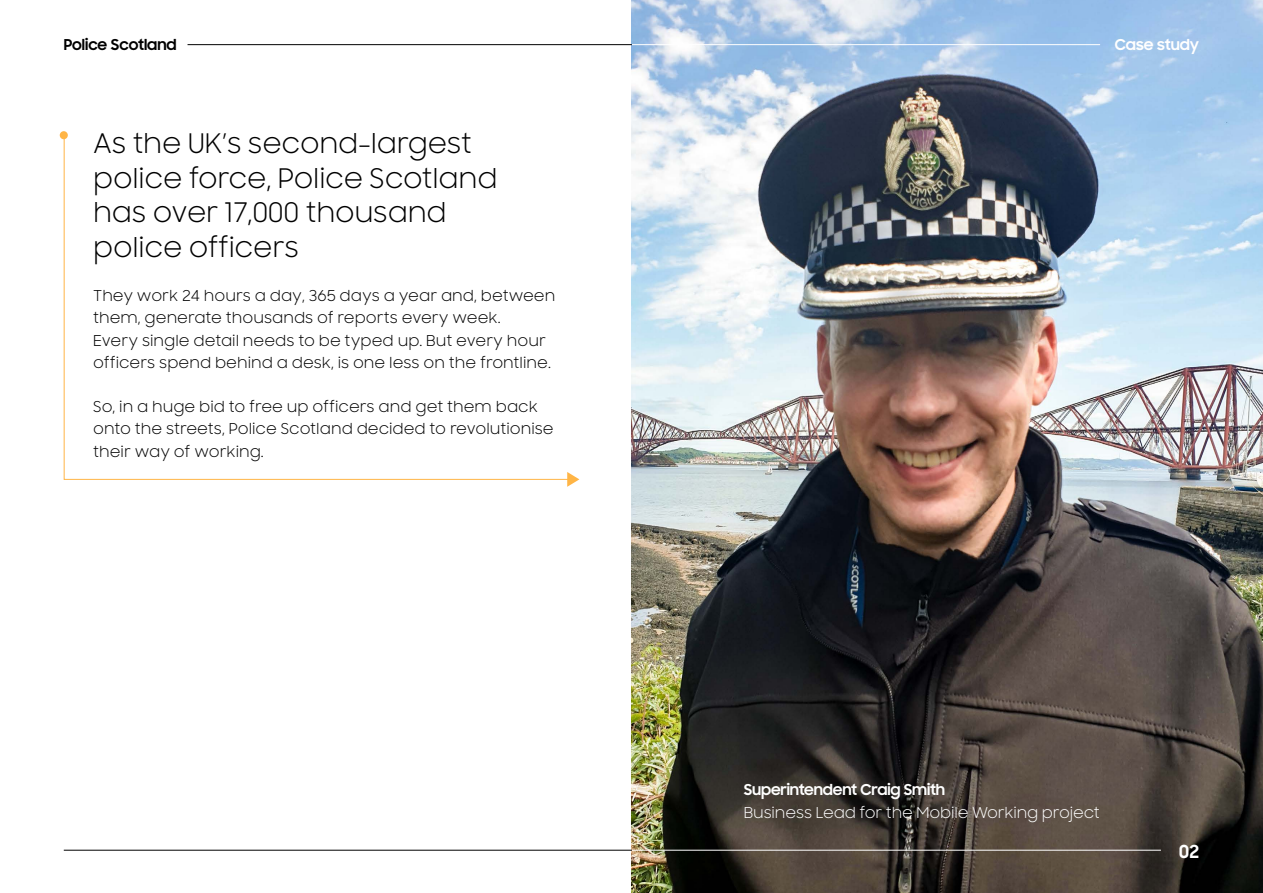
<style>
.page{position:relative;width:1263px;height:893px;background:#fff}
.page>*{position:absolute;margin:0;border:0;box-sizing:border-box;transform-origin:0 0}
.t1{font:27px/34.5px "Samsung Sharp Sans";letter-spacing:-.01em;color:#000}
.t2{font:700 18px "Samsung Sharp Sans";color:#fff}
.t3{font:15px/22.5px "Samsung Sharp Sans";color:#000}
.t4{font:15px "Samsung Sharp Sans";letter-spacing:-.01em;color:#fff}
.t5{font:700 15px "Samsung Sharp Sans";letter-spacing:-.01em;color:#fff}
.t6{font:700 15px "Samsung Sharp Sans";color:#000}
</style>
<div class="page">
<img style="left:632px;top:0;width:631px;height:893px">
<hr style="left:64px;top:850px;width:568px;height:1px;background:#000">
<hr style="left:188px;top:44px;width:444px;height:1px;background:#000">
<hr style="left:632px;top:44px;width:468px;height:1px;background:#fff">
<hr style="left:632px;top:850px;width:529px;height:1px;background:#fff">
<svg style="left:63px;top:137px;width:504px;height:343px"></svg>
<svg style="left:567px;top:472px;width:12px;height:15px"></svg>
<div style="left:60px;top:131px;width:8px;height:8px;background:#ffb546;border-radius:50%"></div>
<p class="t6" style="left:64px;top:33px;width:114px">Police Scotland</p>
<p class="t5" style="left:1115px;top:33px;width:86px">Case study</p>
<h1 class="t1" style="left:93px;top:125px;width:406px">As the UK’s second-largest police force, Police Scotland has over 17,000 thousand police officers</h1>
<p class="t3" style="left:93px;top:283px;width:464px">They work 24 hours a day, 365 days a year and, between them, generate thousands of reports every week.<br>Every single detail needs to be typed up. But every hour officers spend behind a desk, is one less on the frontline.</p>
<p class="t3" style="left:93px;top:395px;width:462px">So, in a huge bid to free up officers and get them back onto the streets, Police Scotland decided to revolutionise their way of working.</p>
<p class="t5" style="left:744px;top:779px;width:203px">Superintendent Craig Smith</p>
<p class="t4" style="left:744px;top:802px;width:358px">Business Lead for the Mobile Working project</p>
<p class="t2" style="left:1179px;top:838px;width:22px">02</p>
</div>
